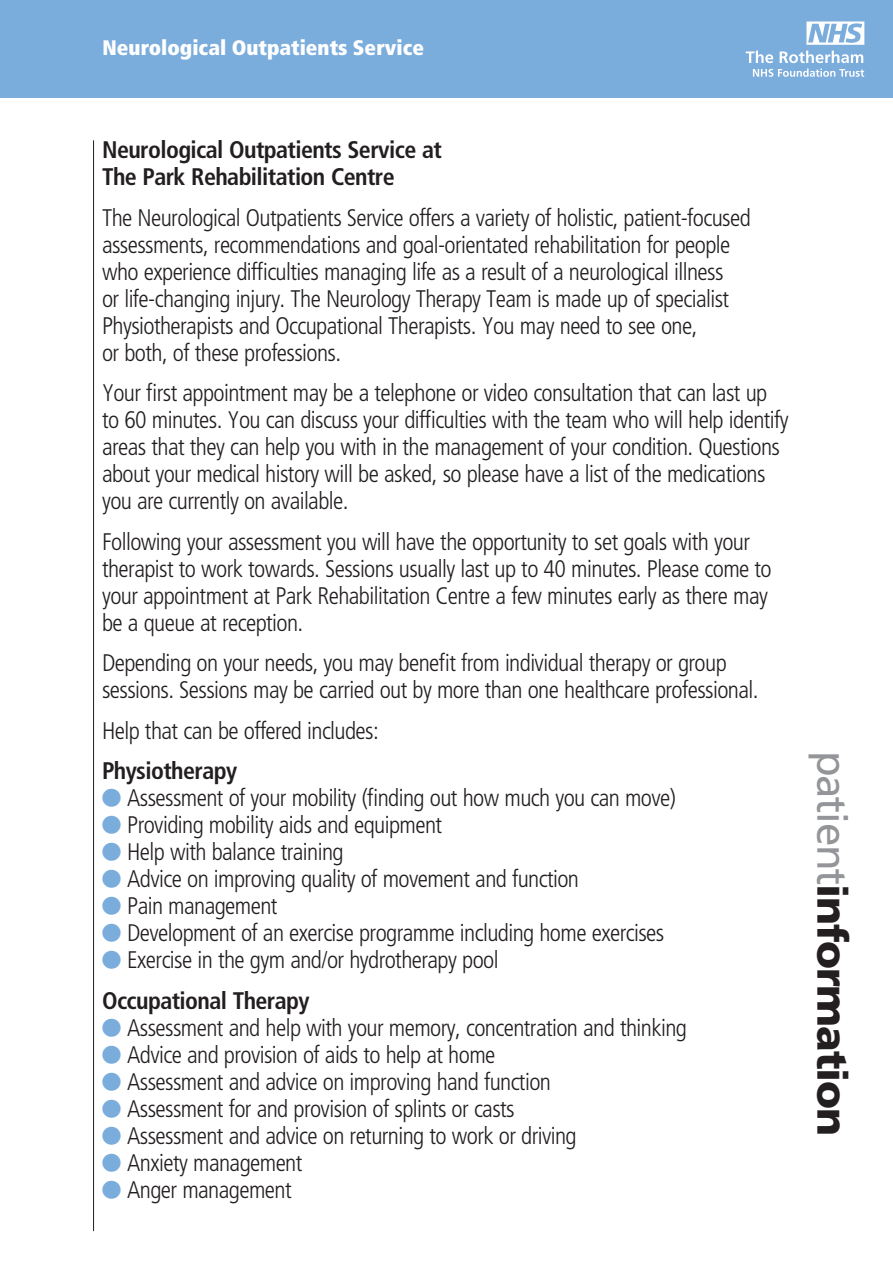
<style>
.page{position:relative;width:893px;height:1263px;background:#fff}
.page>*{position:absolute;margin:0;border:0;box-sizing:border-box;transform-origin:0 0}
.t1{font:900 42px "Frutiger";letter-spacing:-.03em;color:#231f20}
.Head_Big__Bask_Itali{font:300 condensed 24px/27px "Frutiger";letter-spacing:-.025em;color:#231f20}
.Head_Big__Bask_Itali-2{font:700 condensed 24px "Frutiger";letter-spacing:-.025em;color:#231f20}
.t2{font:900 condensed 21px "Frutiger";color:#fff}
.s1{color:#7aacdc}
.s2{font-weight:400;color:#939598}
</style>
<div class="page">
<div style="left:0;top:0;width:893px;height:98px;background:#7aacdc"></div>
<hr style="left:93px;top:140px;width:1px;height:1091px;background:#231f20">
<svg style="left:746px;top:51px;width:118px;height:26px"></svg>
<svg style="left:806px;top:21px;width:58px;height:24px"></svg>
<p class="t2" style="left:103px;top:35px;width:323px">Neurological Outpatients Service</p>
<p class="Head_Big__Bask_Itali-2" style="left:102px;top:136px;width:341px">Neurological Outpatients Service at</p>
<p class="Head_Big__Bask_Itali-2" style="left:102px;top:163px;width:294px">The Park Rehabilitation Centre</p>
<p class="Head_Big__Bask_Itali" style="left:102px;top:204px;width:650px">The Neurological Outpatients Service offers a variety of holistic, patient-focused assessments, recommendations and goal-orientated rehabilitation for people who experience difficulties managing life as a result of a neurological illness<br>or life-changing injury. The Neurology Therapy Team is made up of specialist Physiotherapists and Occupational Therapists. You may need to see one,<br>or both, of these professions.</p>
<p class="Head_Big__Bask_Itali" style="left:102px;top:380px;width:688px">Your first appointment may be a telephone or video consultation that can last up to 60 minutes. You can discuss your difficulties with the team who will help identify areas that they can help you with in the management of your condition. Questions about your medical history will be asked, so please have a list of the medications you are currently on available.</p>
<p class="Head_Big__Bask_Itali" style="left:102px;top:528px;width:671px">Following your assessment you will have the opportunity to set goals with your therapist to work towards. Sessions usually last up to 40 minutes. Please come to your appointment at Park Rehabilitation Centre a few minutes early as there may be a queue at reception.</p>
<p class="Head_Big__Bask_Itali" style="left:102px;top:650px;width:658px">Depending on your needs, you may benefit from individual therapy or group sessions. Sessions may be carried out by more than one healthcare professional.</p>
<p class="Head_Big__Bask_Itali" style="left:102px;top:717px;width:278px">Help that can be offered includes:</p>
<p class="Head_Big__Bask_Itali-2" style="left:102px;top:757px;width:137px">Physiotherapy</p>
<p class="Head_Big__Bask_Itali" style="left:102px;top:785px;width:575px"><span class="s1">●</span> Assessment of your mobility (finding out how much you can move)</p>
<p class="Head_Big__Bask_Itali" style="left:102px;top:812px;width:342px"><span class="s1">●</span> Providing mobility aids and equipment</p>
<p class="Head_Big__Bask_Itali" style="left:102px;top:839px;width:243px"><span class="s1">●</span> Help with balance training</p>
<p class="Head_Big__Bask_Itali" style="left:102px;top:866px;width:478px"><span class="s1">●</span> Advice on improving quality of movement and function</p>
<p class="Head_Big__Bask_Itali" style="left:102px;top:893px;width:177px"><span class="s1">●</span> Pain management</p>
<p class="Head_Big__Bask_Itali" style="left:102px;top:920px;width:564px"><span class="s1">●</span> Development of an exercise programme including home exercises</p>
<p class="Head_Big__Bask_Itali" style="left:102px;top:947px;width:398px"><span class="s1">●</span> Exercise in the gym and/or hydrotherapy pool</p>
<p class="Head_Big__Bask_Itali-2" style="left:102px;top:986px;width:209px">Occupational Therapy</p>
<p class="Head_Big__Bask_Itali" style="left:102px;top:1014px;width:586px"><span class="s1">●</span> Assessment and help with your memory, concentration and thinking</p>
<p class="Head_Big__Bask_Itali" style="left:102px;top:1041px;width:395px"><span class="s1">●</span> Advice and provision of aids to help at home</p>
<p class="Head_Big__Bask_Itali" style="left:102px;top:1068px;width:450px"><span class="s1">●</span> Assessment and advice on improving hand function</p>
<p class="Head_Big__Bask_Itali" style="left:102px;top:1095px;width:414px"><span class="s1">●</span> Assessment for and provision of splints or casts</p>
<p class="Head_Big__Bask_Itali" style="left:102px;top:1122px;width:476px"><span class="s1">●</span> Assessment and advice on returning to work or driving</p>
<p class="Head_Big__Bask_Itali" style="left:102px;top:1149px;width:202px"><span class="s1">●</span> Anxiety management</p>
<p class="Head_Big__Bask_Itali" style="left:102px;top:1176px;width:191px"><span class="s1">●</span> Anger management</p>
<p class="t1" style="left:857px;top:751px;width:386px;rotate:90deg"><span class="s2">patient</span>information</p>
</div>
